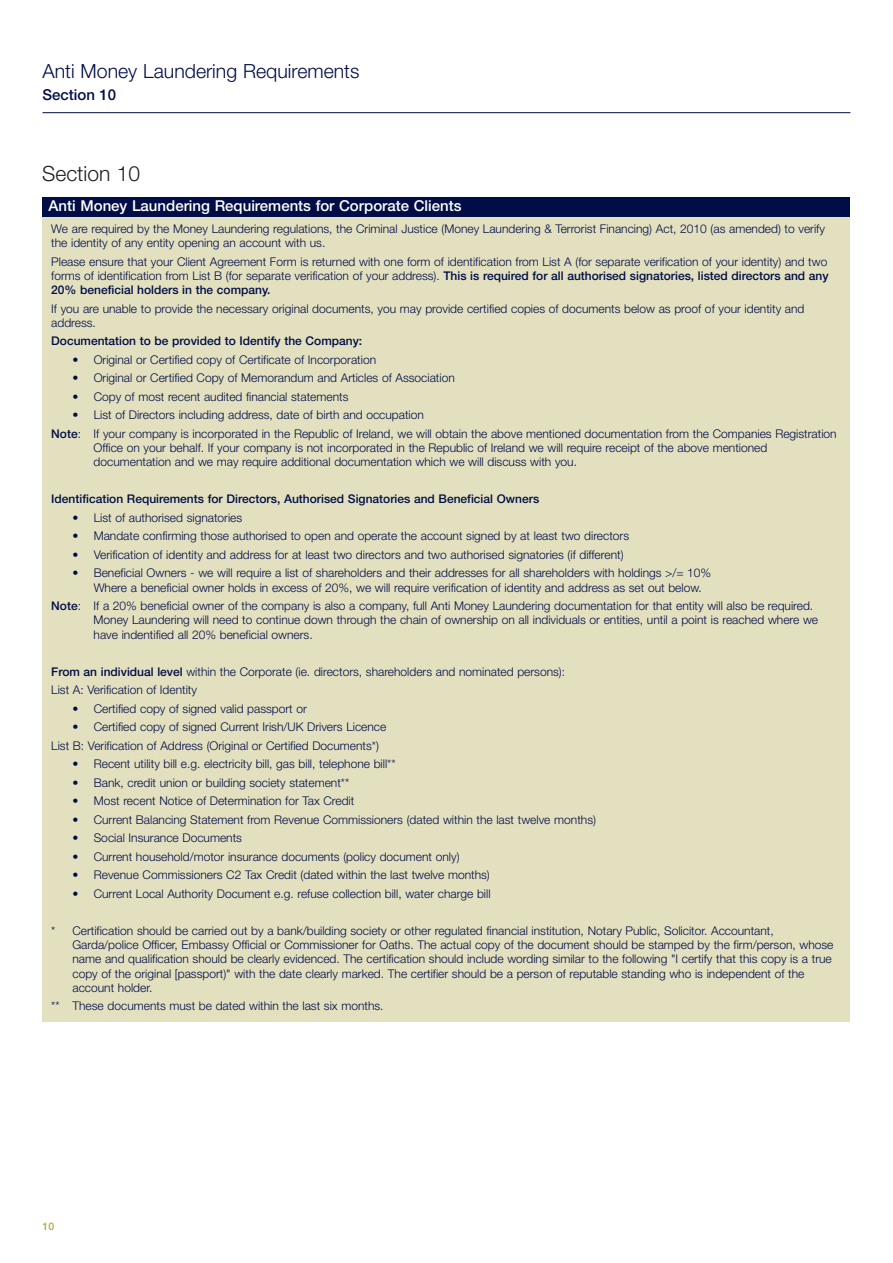
<style>
.page{position:relative;width:893px;height:1263px;background:#fff}
.page>*{position:absolute;margin:0;border:0;box-sizing:border-box;transform-origin:0 0}
.t1{font:300 21px "Helvetica Neue LT Std";color:#231f20}
.t2{font:300 19.5px "Helvetica Neue LT Std";color:#000d46}
.t3{font:500 15px "Helvetica Neue LT Std";color:#fff}
.t4{font:500 15px "Helvetica Neue LT Std";color:#000d46}
.t5{font:300 12px/14.2px "Helvetica Neue LT Std";color:#000d46}
.t6{font:500 12px "Helvetica Neue LT Std";color:#000d46}
.t7{font:500 10.5px "Helvetica Neue LT Std";color:#b1ab46}
.s1{font-weight:500}
</style>
<div class="page">
<hr style="left:43px;top:112px;width:807px;height:1px;background:#000d46">
<div style="left:42px;top:217px;width:808px;height:805px;background:#e3e0c0"></div>
<div style="left:42px;top:198px;width:808px;height:19px;background:#000d46"></div>
<h2 class="t2" style="left:43px;top:64px;width:318px">Anti Money Laundering Requirements</h2>
<p class="t4" style="left:43px;top:89px;width:75px">Section 10</p>
<h1 class="t1" style="left:42px;top:166px;width:99px">Section 10</h1>
<p class="t3" style="left:49px;top:201px;width:414px">Anti Money Laundering Requirements for Corporate Clients</p>
<p class="t5" style="left:51px;top:223px;width:775px">We are required by the Money Laundering regulations, the Criminal Justice (Money Laundering &amp; Terrorist Financing) Act, 2010 (as amended) to verify the identity of any entity opening an account with us.</p>
<p class="t5" style="left:51px;top:255px;width:779px;text-align:justify">Please ensure that your Client Agreement Form is returned with one form of identification from List A (for separate verification of your identity) and two forms of identification from List B (for separate verification of your address). <span class="s1">This is required for all authorised signatories, listed directors and any 20% beneficial holders in the company.</span></p>
<p class="t5" style="left:51px;top:302px;width:755px">If you are unable to provide the necessary original documents, you may provide certified copies of documents below as proof of your identity and address.</p>
<p class="t6" style="left:51px;top:337px;width:313px">Documentation to be provided to Identify the Company:</p>
<p class="t5" style="left:72px;top:354px;width:305px">• Original or Certified copy of Certificate of Incorporation</p>
<p class="t5" style="left:72px;top:372px;width:384px">• Original or Certified Copy of Memorandum and Articles of Association</p>
<p class="t5" style="left:72px;top:391px;width:277px">• Copy of most recent audited financial statements</p>
<p class="t5" style="left:51px;top:407px;width:787px;line-height:18.5px;text-indent:21px">• List of Directors including address, date of birth and occupation<br><span class="s1">Note</span>: If your company is incorporated in the Republic of Ireland, we will obtain the above mentioned documentation from the Companies Registration</p>
<p class="t5" style="left:94px;top:442px;width:675px">Office on your behalf. If your company is not incorporated in the Republic of Ireland we will require receipt of the above mentioned documentation and we may require additional documentation which we will discuss with you.</p>
<p class="t6" style="left:51px;top:495px;width:489px">Identification Requirements for Directors, Authorised Signatories and Beneficial Owners</p>
<p class="t5" style="left:72px;top:512px;width:171px">• List of authorised signatories</p>
<p class="t5" style="left:72px;top:530px;width:558px">• Mandate confirming those authorised to open and operate the account signed by at least two directors</p>
<p class="t5" style="left:72px;top:549px;width:553px">• Verification of identity and address for at least two directors and two authorised signatories (if different)</p>
<p class="t5" style="left:94px;top:567px;width:619px;text-indent:-21px">• Beneficial Owners - we will require a list of shareholders and their addresses for all shareholders with holdings &gt;/= 10%<br>Where a beneficial owner holds in excess of 20%, we will require verification of identity and address as set out below.</p>
<p class="t5" style="left:94px;top:600px;width:726px;text-indent:-42px"><span class="s1">Note</span>: If a 20% beneficial owner of the company is also a company, full Anti Money Laundering documentation for that entity will also be required.<br>Money Laundering will need to continue down through the chain of ownership on all individuals or entities, until a point is reached where we have indentified all 20% beneficial owners.</p>
<p class="t5" style="left:51px;top:663px;width:515px;line-height:18.5px"><span class="s1">From an individual level</span> within the Corporate (ie. directors, shareholders and nominated persons):<br>List A: Verification of Identity</p>
<p class="t5" style="left:73px;top:702px;width:236px">• Certified copy of signed valid passport or</p>
<p class="t5" style="left:51px;top:719px;width:337px;line-height:18.5px;text-indent:21px">• Certified copy of signed Current Irish/UK Drivers Licence<br>List B: Verification of Address (Original or Certified Documents*)</p>
<p class="t5" style="left:73px;top:758px;width:325px">• Recent utility bill e.g. electricity bill, gas bill, telephone bill**</p>
<p class="t5" style="left:73px;top:776px;width:278px">• Bank, credit union or building society statement**</p>
<p class="t5" style="left:73px;top:795px;width:283px">• Most recent Notice of Determination for Tax Credit</p>
<p class="t5" style="left:73px;top:813px;width:525px">• Current Balancing Statement from Revenue Commissioners (dated within the last twelve months)</p>
<p class="t5" style="left:73px;top:832px;width:171px">• Social Insurance Documents</p>
<p class="t5" style="left:73px;top:850px;width:389px">• Current household/motor insurance documents (policy document only)</p>
<p class="t5" style="left:73px;top:869px;width:419px">• Revenue Commissioners C2 Tax Credit (dated within the last twelve months)</p>
<p class="t5" style="left:73px;top:887px;width:420px">• Current Local Authority Document e.g. refuse collection bill, water charge bill</p>
<p class="t5" style="left:72px;top:924px;width:763px;text-indent:-21px">* Certification should be carried out by a bank/building society or other regulated financial institution, Notary Public, Solicitor. Accountant, Garda/police Officer, Embassy Official or Commissioner for Oaths. The actual copy of the document should be stamped by the firm/person, whose name and qualification should be clearly evidenced. The certification should include wording similar to the following "I certify that this copy is a true copy of the original [passport)" with the date clearly marked. The certifier should be a person of reputable standing who is independent of the account holder.</p>
<p class="t5" style="left:51px;top:1000px;width:334px">** These documents must be dated within the last six months.</p>
<p class="t7" style="left:43px;top:1223px;width:13px">10</p>
</div>
